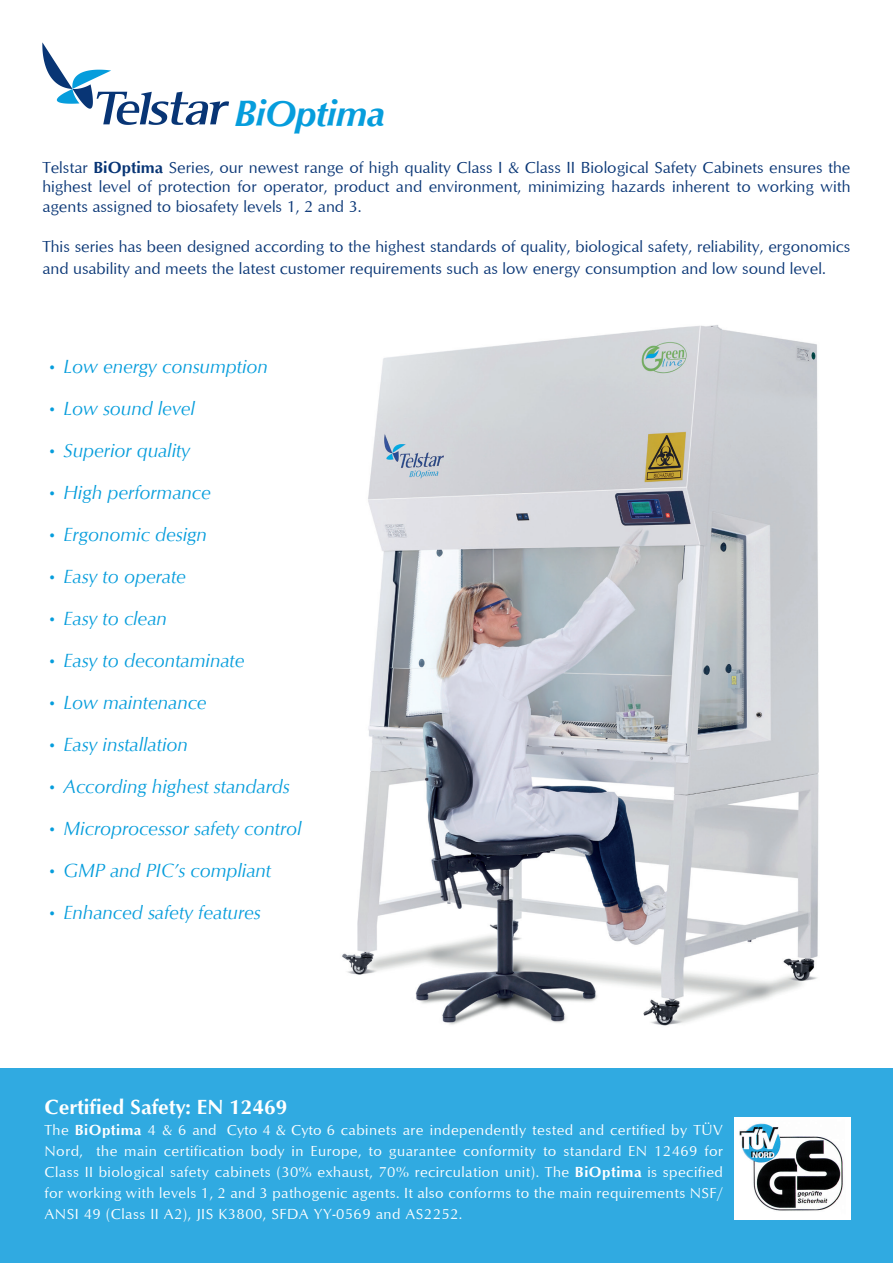
<style>
.page{position:relative;width:893px;height:1263px;background:#fff}
.page>*{position:absolute;margin:0;border:0;box-sizing:border-box;transform-origin:0 0}
.t1{font:italic 700 37.5px "Optimum";letter-spacing:-.025em;color:#069ddc}
.t2{font:700 21px "Optimum";color:#fff}
.t3{font:italic 19.5px "Optimum";letter-spacing:-.005em;color:#069ddc}
.t4{font:16.5px/19.8px "Optimum";color:#083575;text-align:justify}
.t5{font:15px/21px "Optimum";letter-spacing:.03em;color:#fff;text-align:justify}
.s1{font-weight:700}
</style>
<div class="page">
<svg style="left:42px;top:42px;width:187px;height:83px"></svg>
<img style="left:342px;top:325px;width:477px;height:701px">
<div style="left:1px;top:1068px;width:892px;height:195px;background:#30aae1"></div>
<img style="left:734px;top:1117px;width:117px;height:103px">
<h1 class="t1" style="left:234px;top:91px;width:153px">BiOptima</h1>
<p class="t4" style="left:42px;top:157px;width:810px">Telstar <span class="s1">BiOptima</span> Series, our newest range of high quality Class I &amp; Class II Biological Safety Cabinets ensures the highest level of protection for operator, product and environment, minimizing hazards inherent to working with agents assigned to biosafety levels 1, 2 and 3.</p>
<p class="t4" style="left:42px;top:235px;width:810px;line-height:21.6px">This series has been designed according to the highest standards of quality, biological safety, reliability, ergonomics and usability and meets the latest customer requirements such as low energy consumption and low sound level.</p>
<p class="t3" style="left:47px;top:355px;width:223px">• Low energy consumption</p>
<p class="t3" style="left:47px;top:397px;width:150px">• Low sound level</p>
<p class="t3" style="left:47px;top:439px;width:145px">• Superior quality</p>
<p class="t3" style="left:47px;top:481px;width:166px">• High performance</p>
<p class="t3" style="left:47px;top:523px;width:162px">• Ergonomic design</p>
<p class="t3" style="left:47px;top:565px;width:141px">• Easy to operate</p>
<p class="t3" style="left:47px;top:607px;width:122px">• Easy to clean</p>
<p class="t3" style="left:47px;top:649px;width:200px">• Easy to decontaminate</p>
<p class="t3" style="left:47px;top:691px;width:162px">• Low maintenance</p>
<p class="t3" style="left:47px;top:733px;width:143px">• Easy installation</p>
<p class="t3" style="left:47px;top:775px;width:245px">• According highest standards</p>
<p class="t3" style="left:47px;top:817px;width:257px">• Microprocessor safety control</p>
<p class="t3" style="left:47px;top:859px;width:226px">• GMP and PIC’s compliant</p>
<p class="t3" style="left:47px;top:901px;width:216px">• Enhanced safety features</p>
<p class="t2" style="left:44px;top:1094px;width:244px">Certified Safety: EN 12469</p>
<p class="t5" style="left:44px;top:1119px;width:680px">The <span class="s1">BiOptima</span> 4 &amp; 6 and Cyto 4 &amp; Cyto 6 cabinets are independently tested and certified by TÜV Nord, the main certification body in Europe, to guarantee conformity to standard EN 12469 for Class II biological safety cabinets (30% exhaust, 70% recirculation unit). The <span class="s1">BiOptima</span> is specified for working with levels 1, 2 and 3 pathogenic agents. It also conforms to the main requirements NSF/ ANSI 49 (Class II A2), JIS K3800, SFDA YY-0569 and AS2252.</p>
</div>
